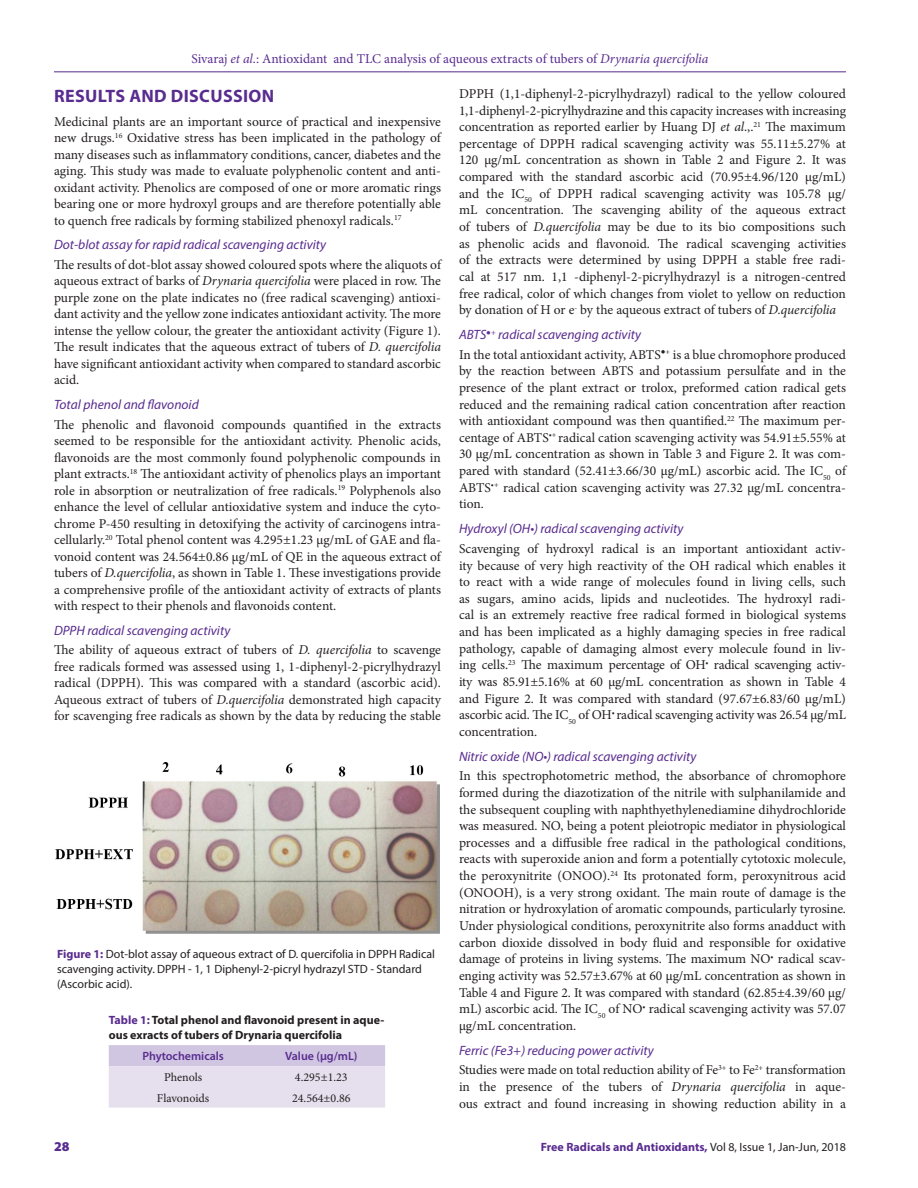
<style>
.page{position:relative;width:918px;height:1188px;background:#fff}
.page>*{position:absolute;margin:0;border:0;box-sizing:border-box;transform-origin:0 0}
._1_HD{font:700 18px "Myriad Pro";letter-spacing:.02em;color:#592c8f}
.TXT{font:13.5px/16.6px "Minion Pro";color:#231f20;text-align:justify}
._3_HD{font:italic 13.5px "Myriad Pro";color:#592c8f}
.t1{font:13.5px "Minion Pro";letter-spacing:-.005em;color:#592c8f}
.LRH{font:900 13.5px "Myriad Pro";color:#592c8f}
.FIG_CAP{font:12px/15px "Myriad Pro";color:#231f20}
.TT{font:700 12px/15px "Myriad Pro";color:#231f20}
.LRH-2{font:700 12px "Myriad Pro";color:#592c8f}
.TB{font:12px "Minion Pro";color:#231f20}
.TCH{font:600 12px "Myriad Pro";color:#592c8f}
.s1{font-style:italic}
.s2{font-weight:700;color:#592c8f}
.s3{color:#592c8f}
.s4{font-weight:400;color:#231f20}
</style>
<div class="page">
<hr style="left:54px;top:72px;width:792px;height:1px;background:#592c8f">
<img style="left:55px;top:762px;width:385px;height:172px">
<svg style="left:109px;top:1045px;width:276px;height:63px;background:#ded7e9"></svg>
<p class="t1" style="left:191px;top:50px;width:519px">Sivaraj <span class="s1">et al</span>.: Antioxidant and TLC analysis of aqueous extracts of tubers of <span class="s1">Drynaria quercifolia</span></p>
<p class="_1_HD" style="left:54px;top:84px;width:222px">RESULTS AND DISCUSSION</p>
<p class="TXT" style="left:54px;top:113px;width:389px">Medicinal plants are an important source of practical and inexpensive new drugs.<sup>16</sup> Oxidative stress has been implicated in the pathology of many diseases such as inflammatory conditions, cancer, diabetes and the aging. This study was made to evaluate polyphenolic content and anti&shy;oxidant activity. Phenolics are composed of one or more aromatic rings bearing one or more hydroxyl groups and are therefore potentially able to quench free radicals by forming stabilized phenoxyl radicals.<sup>17</sup></p>
<p class="_3_HD" style="left:54px;top:237px;width:274px">Dot-blot assay for rapid radical scavenging activity</p>
<p class="TXT" style="left:54px;top:256px;width:389px">The results of dot-blot assay showed coloured spots where the aliquots of aqueous extract of barks of <span class="s1">Drynaria quercifolia</span> were placed in row. The purple zone on the plate indicates no (free radical scavenging) antioxi&shy;dant activity and the yellow zone indicates antioxidant activity. The more intense the yellow colour, the greater the antioxidant activity (Figure 1).<br>The result indicates that the aqueous extract of tubers of <span class="s1">D. quercifolia </span>have significant antioxidant activity when compared to standard ascorbic acid.</p>
<p class="_3_HD" style="left:54px;top:396px;width:146px">Total phenol and flavonoid</p>
<p class="TXT" style="left:54px;top:416px;width:389px">The phenolic and flavonoid compounds quantified in the extracts seemed to be responsible for the antioxidant activity. Phenolic acids, flavonoids are the most commonly found polyphenolic compounds in plant extracts.<sup>18</sup> The antioxidant activity of phenolics plays an important role in absorption or neutralization of free radicals.<sup>19</sup> Polyphenols also enhance the level of cellular antioxidative system and induce the cyto&shy;chrome P-450 resulting in detoxifying the activity of carcinogens intra&shy;cellularly.<sup>20</sup> Total phenol content was 4.295±1.23 μg/mL of GAE and fla&shy;vonoid content was 24.564±0.86 μg/mL of QE in the aqueous extract of tubers of <span class="s1">D.quercifolia</span>, as shown in Table 1. These investigations provide a comprehensive profile of the antioxidant activity of extracts of plants with respect to their phenols and flavonoids content.</p>
<p class="_3_HD" style="left:54px;top:622px;width:178px">DPPH radical scavenging activity</p>
<p class="TXT" style="left:54px;top:642px;width:389px">The ability of aqueous extract of tubers of <span class="s1">D. quercifolia</span> to scavenge free radicals formed was assessed using 1, 1-diphenyl-2-picrylhydrazyl radical (DPPH). This was compared with a standard (ascorbic acid).<br>Aqueous extract of tubers of <span class="s1">D.quercifolia</span> demonstrated high capacity for scavenging free radicals as shown by the data by reducing the stable</p>
<p class="FIG_CAP" style="left:57px;top:946px;width:379px"><span class="s2">Figure 1:</span> Dot-blot assay of aqueous extract of D. quercifolia in DPPH Radical scavenging activity. DPPH - 1, 1 Diphenyl-2-picryl hydrazyl STD - Standard (Ascorbic acid).</p>
<p class="TT" style="left:109px;top:1012px;width:277px"><span class="s3">Table 1:</span> Total phenol and flavonoid present in aque&shy;ous exracts of tubers of Drynaria quercifolia</p>
<p class="TCH" style="left:142px;top:1048px;width:83px">Phytochemicals</p>
<p class="TCH" style="left:285px;top:1048px;width:74px">Value (μg/mL)</p>
<p class="TB" style="left:164px;top:1069px;width:40px">Phenols</p>
<p class="TB" style="left:295px;top:1069px;width:54px">4.295±1.23</p>
<p class="TB" style="left:157px;top:1090px;width:54px">Flavonoids</p>
<p class="TB" style="left:292px;top:1090px;width:60px">24.564±0.86</p>
<p class="TXT" style="left:459px;top:85px;width:389px">DPPH (1,1-diphenyl-2-picrylhydrazyl) radical to the yellow coloured 1,1-diphenyl-2-picrylhydrazine and this capacity increases with increasing concentration as reported earlier by Huang DJ <span class="s1">et al</span>.,.<sup>21</sup> The maximum percentage of DPPH radical scavenging activity was 55.11±5.27% at 120 µg/mL concentration as shown in Table 2 and Figure 2. It was compared with the standard ascorbic acid (70.95±4.96/120 µg/mL) and the IC<sub>50</sub> of DPPH radical scavenging activity was 105.78 μg/ mL concentration. The scavenging ability of the aqueous extract of tubers of <span class="s1">D.quercifolia</span> may be due to its bio compositions such as phenolic acids and flavonoid. The radical scavenging activities of the extracts were determined by using DPPH a stable free radi&shy;cal at 517 nm. 1,1 -diphenyl-2-picrylhydrazyl is a nitrogen-centred free radical, color of which changes from violet to yellow on reduction by donation of H or e<sup>-</sup> by the aqueous extract of tubers of <span class="s1">D.quercifolia</span></p>
<p class="_3_HD" style="left:459px;top:326px;width:184px">ABTS<sup>●</sup><sup>+</sup> radical scavenging activity</p>
<p class="TXT" style="left:459px;top:346px;width:389px">In the total antioxidant activity, ABTS<sup>●</sup><sup>+</sup> is a blue chromophore produced by the reaction between ABTS and potassium persulfate and in the presence of the plant extract or trolox, preformed cation radical gets reduced and the remaining radical cation concentration after reaction with antioxidant compound was then quantified.<sup>22</sup> The maximum per&shy;centage of ABTS<sup>•+</sup> radical cation scavenging activity was 54.91±5.55% at 30 µg/mL concentration as shown in Table 3 and Figure 2. It was com&shy;pared with standard (52.41±3.66/30 µg/mL) ascorbic acid. The IC<sub>50</sub> of ABTS<sup>•+</sup> radical cation scavenging activity was 27.32 μg/mL concentra&shy;tion.</p>
<p class="_3_HD" style="left:459px;top:520px;width:226px">Hydroxyl (OH•) radical scavenging activity</p>
<p class="TXT" style="left:459px;top:540px;width:389px">Scavenging of hydroxyl radical is an important antioxidant activ&shy;ity because of very high reactivity of the OH radical which enables it to react with a wide range of molecules found in living cells, such as sugars, amino acids, lipids and nucleotides. The hydroxyl radi&shy;cal is an extremely reactive free radical formed in biological systems and has been implicated as a highly damaging species in free radical pathology, capable of damaging almost every molecule found in liv&shy;ing cells.<sup>23</sup> The maximum percentage of OH<sup>•</sup> radical scavenging activ&shy;ity was 85.91±5.16% at 60 µg/mL concentration as shown in Table 4 and Figure 2. It was compared with standard (97.67±6.83/60 µg/mL) ascorbic acid. The IC<sub>50</sub> of OH<sup>•</sup> radical scavenging activity was 26.54 μg/mL concentration.</p>
<p class="_3_HD" style="left:459px;top:748px;width:239px">Nitric oxide (NO•) radical scavenging activity</p>
<p class="TXT" style="left:459px;top:768px;width:389px">In this spectrophotometric method, the absorbance of chromophore formed during the diazotization of the nitrile with sulphanilamide and the subsequent coupling with naphthyethylenediamine dihydrochloride was measured. NO, being a potent pleiotropic mediator in physiological processes and a diffusible free radical in the pathological conditions, reacts with superoxide anion and form a potentially cytotoxic molecule, the peroxynitrite (ONOO).<sup>24</sup> Its protonated form, peroxynitrous acid (ONOOH), is a very strong oxidant. The main route of damage is the nitration or hydroxylation of aromatic compounds, particularly tyrosine.<br>Under physiological conditions, peroxynitrite also forms anadduct with carbon dioxide dissolved in body fluid and responsible for oxidative damage of proteins in living systems. The maximum NO<sup>•</sup> radical scav&shy;enging activity was 52.57±3.67% at 60 µg/mL concentration as shown in Table 4 and Figure 2. It was compared with standard (62.85±4.39/60 µg/ mL) ascorbic acid. The IC<sub>50</sub> of NO<sup>•</sup> radical scavenging activity was 57.07 μg/mL concentration.</p>
<p class="_3_HD" style="left:459px;top:1042px;width:196px">Ferric (Fe3+) reducing power activity</p>
<p class="TXT" style="left:459px;top:1062px;width:389px">Studies were made on total reduction ability of Fe<sup>3+</sup> to Fe<sup>2+</sup> transformation in the presence of the tubers of <span class="s1">Drynaria quercifolia</span> in aque&shy;ous extract and found increasing in showing reduction ability in a</p>
<p class="LRH" style="left:54px;top:1137px;width:17px">28</p>
<p class="LRH-2" style="left:541px;top:1139px;width:307px">Free Radicals and Antioxidants, <span class="s4">Vol 8, Issue 1, Jan-Jun, 2018</span></p>
</div>
